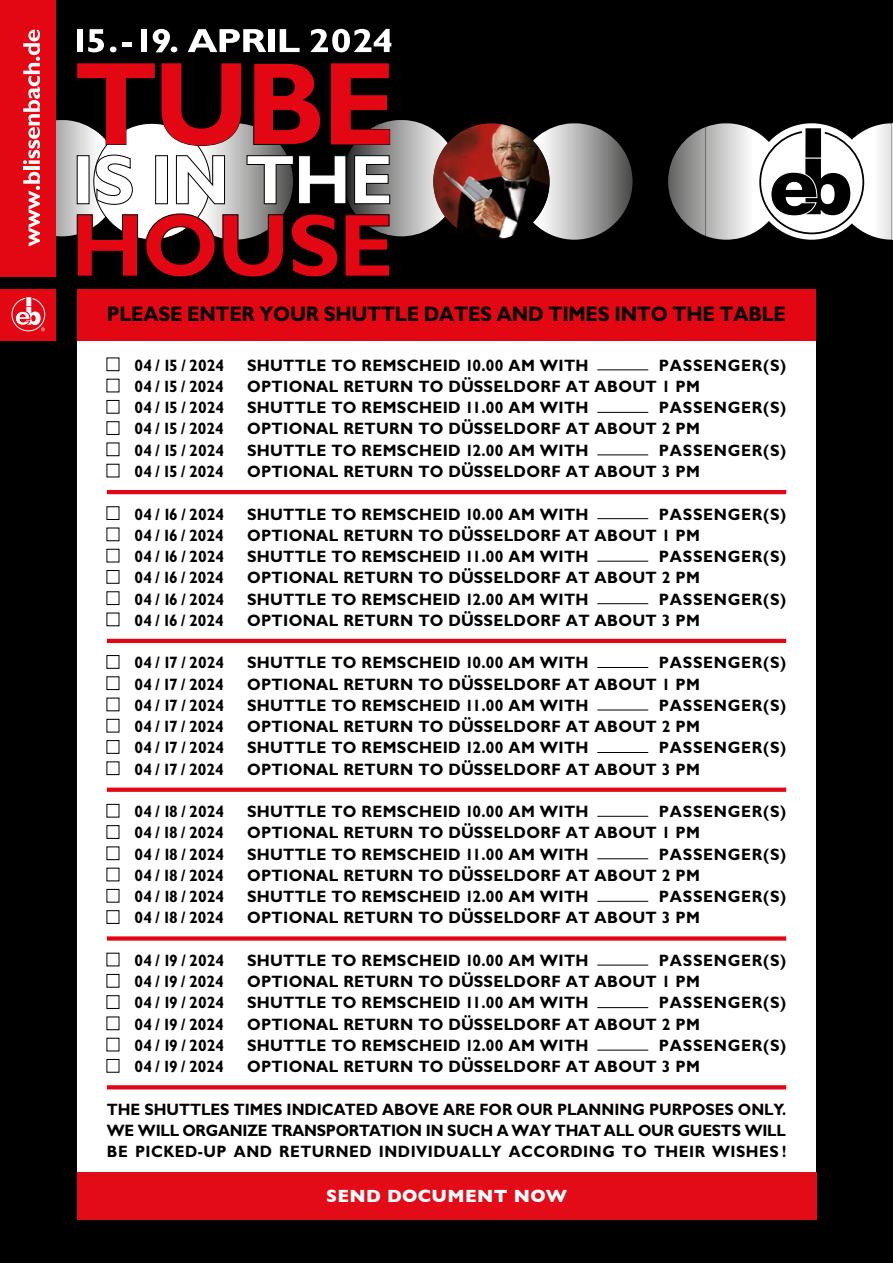
<style>
.page{position:relative;width:893px;height:1263px;background:#000}
.page>*{position:absolute;margin:0;border:0;box-sizing:border-box;transform-origin:0 0}
.t1{font:700 21px "Gill Sans";letter-spacing:-.01em;color:#000;scale:.93 1}
.t2{font:700 18px "Gill Sans";letter-spacing:.02em;color:#fff}
.t3{font:700 16.5px "Gill Sans";letter-spacing:.02em;color:#000;scale:.95 1}
.t4{font:700 16.5px "Gill Sans";letter-spacing:.045em;color:#000;scale:.95 1}
.t5{font:700 16.5px/21.3px "Gill Sans";letter-spacing:.02em;color:#000;text-align:justify;scale:.93 1}
</style>
<div class="page">
<svg style="left:534px;top:136px;width:4px;height:91px"></svg>
<svg style="left:538px;top:123px;width:95px;height:117px"></svg>
<img style="left:433px;top:123px;width:117px;height:117px;border-radius:58px">
<div style="left:854px;top:123px;width:20px;height:117px;background:#fff"></div>
<svg style="left:873px;top:123px;width:19px;height:117px;background:#e7e7e7"></svg>
<hr style="left:892px;top:123px;width:1px;height:117px;background:#dfdfdf">
<svg style="left:668px;top:123px;width:197px;height:117px"></svg>
<div style="left:0;top:0;width:56px;height:276px;background:#e30613"></div>
<div style="left:0;top:289px;width:56px;height:51px;background:#e30613"></div>
<svg style="left:11px;top:297px;width:35px;height:35px"></svg>
<svg style="left:4px;top:29px;width:446px;height:248px"></svg>
<div style="left:77px;top:332px;width:739px;height:850px;background:#fff"></div>
<div style="left:106px;top:357px;width:13px;height:14px;border:1px solid #000"></div>
<div style="left:106px;top:421px;width:13px;height:14px;border:1px solid #000"></div>
<div style="left:106px;top:442px;width:13px;height:14px;border:1px solid #000"></div>
<div style="left:106px;top:506px;width:13px;height:14px;border:1px solid #000"></div>
<div style="left:106px;top:549px;width:13px;height:13px;border:1px solid #000"></div>
<div style="left:106px;top:570px;width:13px;height:14px;border:1px solid #000"></div>
<div style="left:106px;top:655px;width:13px;height:14px;border:1px solid #000"></div>
<div style="left:106px;top:719px;width:13px;height:13px;border:1px solid #000"></div>
<div style="left:106px;top:740px;width:13px;height:14px;border:1px solid #000"></div>
<div style="left:106px;top:825px;width:13px;height:14px;border:1px solid #000"></div>
<div style="left:106px;top:910px;width:13px;height:14px;border:1px solid #000"></div>
<div style="left:106px;top:995px;width:13px;height:14px;border:1px solid #000"></div>
<div style="left:106px;top:1016px;width:13px;height:14px;border:1px solid #000"></div>
<div style="left:106px;top:1059px;width:13px;height:14px;border:1px solid #000"></div>
<div style="left:77px;top:289px;width:739px;height:51px;background:#e30613"></div>
<hr style="left:107px;top:490px;width:679px;height:4px;background:#e30613">
<hr style="left:597px;top:369px;width:51px;height:1px;background:#000">
<hr style="left:597px;top:412px;width:51px;height:1px;background:#000">
<hr style="left:597px;top:454px;width:51px;height:1px;background:#000">
<hr style="left:597px;top:518px;width:51px;height:1px;background:#000">
<hr style="left:597px;top:561px;width:51px;height:1px;background:#000">
<hr style="left:597px;top:603px;width:51px;height:1px;background:#000">
<hr style="left:597px;top:667px;width:51px;height:1px;background:#000">
<hr style="left:597px;top:709px;width:51px;height:1px;background:#000">
<hr style="left:597px;top:752px;width:51px;height:1px;background:#000">
<hr style="left:597px;top:816px;width:51px;height:1px;background:#000">
<hr style="left:597px;top:858px;width:51px;height:1px;background:#000">
<hr style="left:597px;top:901px;width:51px;height:1px;background:#000">
<hr style="left:597px;top:965px;width:51px;height:1px;background:#000">
<hr style="left:597px;top:1007px;width:51px;height:1px;background:#000">
<hr style="left:597px;top:1050px;width:51px;height:1px;background:#000">
<hr style="left:107px;top:639px;width:679px;height:4px;background:#e30613">
<div style="left:107px;top:787px;width:679px;height:5px;background:#e30613"></div>
<div style="left:107px;top:936px;width:679px;height:5px;background:#e30613"></div>
<svg style="left:107px;top:1085px;width:679px;height:4px;background:#e4131f"></svg>
<div style="left:77px;top:1172px;width:740px;height:48px;background:#e30b17"></div>
<p class="t1" style="left:107px;top:301px;width:732px">PLEASE ENTER YOUR SHUTTLE DATES AND TIMES INTO THE TABLE</p>
<p class="t3" style="left:134px;top:355px;width:96px">04 / 15 / 2024</p>
<p class="t3" style="left:247px;top:355px;width:361px">SHUTTLE TO REMSCHEID 10.00 AM WITH</p>
<p class="t4" style="left:659px;top:355px;width:136px">PASSENGER(S)</p>
<p class="t3" style="left:134px;top:376px;width:95px">04 / 15 / 2024</p>
<p class="t3" style="left:247px;top:376px;width:478px">OPTIONAL RETURN TO DÜSSELDORF AT ABOUT 1 PM</p>
<p class="t3" style="left:134px;top:398px;width:96px">04 / 15 / 2024</p>
<p class="t3" style="left:247px;top:398px;width:361px">SHUTTLE TO REMSCHEID 11.00 AM WITH</p>
<p class="t4" style="left:659px;top:398px;width:136px">PASSENGER(S)</p>
<p class="t3" style="left:134px;top:419px;width:95px">04 / 15 / 2024</p>
<p class="t3" style="left:247px;top:419px;width:478px">OPTIONAL RETURN TO DÜSSELDORF AT ABOUT 2 PM</p>
<p class="t3" style="left:134px;top:440px;width:96px">04 / 15 / 2024</p>
<p class="t3" style="left:247px;top:440px;width:361px">SHUTTLE TO REMSCHEID 12.00 AM WITH</p>
<p class="t4" style="left:659px;top:440px;width:136px">PASSENGER(S)</p>
<p class="t3" style="left:134px;top:461px;width:95px">04 / 15 / 2024</p>
<p class="t3" style="left:247px;top:461px;width:478px">OPTIONAL RETURN TO DÜSSELDORF AT ABOUT 3 PM</p>
<p class="t3" style="left:134px;top:504px;width:96px">04 / 16 / 2024</p>
<p class="t3" style="left:247px;top:504px;width:361px">SHUTTLE TO REMSCHEID 10.00 AM WITH</p>
<p class="t4" style="left:659px;top:504px;width:136px">PASSENGER(S)</p>
<p class="t3" style="left:134px;top:525px;width:95px">04 / 16 / 2024</p>
<p class="t3" style="left:247px;top:525px;width:478px">OPTIONAL RETURN TO DÜSSELDORF AT ABOUT 1 PM</p>
<p class="t3" style="left:134px;top:546px;width:96px">04 / 16 / 2024</p>
<p class="t3" style="left:247px;top:546px;width:361px">SHUTTLE TO REMSCHEID 11.00 AM WITH</p>
<p class="t4" style="left:659px;top:546px;width:136px">PASSENGER(S)</p>
<p class="t3" style="left:134px;top:568px;width:95px">04 / 16 / 2024</p>
<p class="t3" style="left:247px;top:568px;width:478px">OPTIONAL RETURN TO DÜSSELDORF AT ABOUT 2 PM</p>
<p class="t3" style="left:134px;top:589px;width:96px">04 / 16 / 2024</p>
<p class="t3" style="left:247px;top:589px;width:361px">SHUTTLE TO REMSCHEID 12.00 AM WITH</p>
<p class="t4" style="left:659px;top:589px;width:136px">PASSENGER(S)</p>
<p class="t3" style="left:134px;top:610px;width:95px">04 / 16 / 2024</p>
<p class="t3" style="left:247px;top:610px;width:478px">OPTIONAL RETURN TO DÜSSELDORF AT ABOUT 3 PM</p>
<p class="t3" style="left:134px;top:653px;width:96px">04 / 17 / 2024</p>
<p class="t3" style="left:247px;top:653px;width:361px">SHUTTLE TO REMSCHEID 10.00 AM WITH</p>
<p class="t4" style="left:659px;top:653px;width:136px">PASSENGER(S)</p>
<p class="t3" style="left:134px;top:674px;width:95px">04 / 17 / 2024</p>
<p class="t3" style="left:247px;top:674px;width:478px">OPTIONAL RETURN TO DÜSSELDORF AT ABOUT 1 PM</p>
<p class="t3" style="left:134px;top:695px;width:96px">04 / 17 / 2024</p>
<p class="t3" style="left:247px;top:695px;width:361px">SHUTTLE TO REMSCHEID 11.00 AM WITH</p>
<p class="t4" style="left:659px;top:695px;width:136px">PASSENGER(S)</p>
<p class="t3" style="left:134px;top:717px;width:95px">04 / 17 / 2024</p>
<p class="t3" style="left:247px;top:717px;width:478px">OPTIONAL RETURN TO DÜSSELDORF AT ABOUT 2 PM</p>
<p class="t3" style="left:134px;top:738px;width:96px">04 / 17 / 2024</p>
<p class="t3" style="left:247px;top:738px;width:361px">SHUTTLE TO REMSCHEID 12.00 AM WITH</p>
<p class="t4" style="left:659px;top:738px;width:136px">PASSENGER(S)</p>
<p class="t3" style="left:134px;top:759px;width:95px">04 / 17 / 2024</p>
<p class="t3" style="left:247px;top:759px;width:478px">OPTIONAL RETURN TO DÜSSELDORF AT ABOUT 3 PM</p>
<p class="t3" style="left:134px;top:802px;width:96px">04 / 18 / 2024</p>
<p class="t3" style="left:247px;top:802px;width:361px">SHUTTLE TO REMSCHEID 10.00 AM WITH</p>
<p class="t4" style="left:659px;top:802px;width:136px">PASSENGER(S)</p>
<p class="t3" style="left:134px;top:823px;width:95px">04 / 18 / 2024</p>
<p class="t3" style="left:247px;top:823px;width:478px">OPTIONAL RETURN TO DÜSSELDORF AT ABOUT 1 PM</p>
<p class="t3" style="left:134px;top:844px;width:96px">04 / 18 / 2024</p>
<p class="t3" style="left:247px;top:844px;width:361px">SHUTTLE TO REMSCHEID 11.00 AM WITH</p>
<p class="t4" style="left:659px;top:844px;width:136px">PASSENGER(S)</p>
<p class="t3" style="left:134px;top:865px;width:95px">04 / 18 / 2024</p>
<p class="t3" style="left:247px;top:865px;width:478px">OPTIONAL RETURN TO DÜSSELDORF AT ABOUT 2 PM</p>
<p class="t3" style="left:134px;top:887px;width:96px">04 / 18 / 2024</p>
<p class="t3" style="left:247px;top:887px;width:361px">SHUTTLE TO REMSCHEID 12.00 AM WITH</p>
<p class="t4" style="left:659px;top:887px;width:136px">PASSENGER(S)</p>
<p class="t3" style="left:134px;top:908px;width:95px">04 / 18 / 2024</p>
<p class="t3" style="left:247px;top:908px;width:478px">OPTIONAL RETURN TO DÜSSELDORF AT ABOUT 3 PM</p>
<p class="t3" style="left:134px;top:950px;width:96px">04 / 19 / 2024</p>
<p class="t3" style="left:247px;top:950px;width:361px">SHUTTLE TO REMSCHEID 10.00 AM WITH</p>
<p class="t4" style="left:659px;top:950px;width:136px">PASSENGER(S)</p>
<p class="t3" style="left:134px;top:972px;width:95px">04 / 19 / 2024</p>
<p class="t3" style="left:247px;top:972px;width:478px">OPTIONAL RETURN TO DÜSSELDORF AT ABOUT 1 PM</p>
<p class="t3" style="left:134px;top:993px;width:96px">04 / 19 / 2024</p>
<p class="t3" style="left:247px;top:993px;width:361px">SHUTTLE TO REMSCHEID 11.00 AM WITH</p>
<p class="t4" style="left:659px;top:993px;width:136px">PASSENGER(S)</p>
<p class="t3" style="left:134px;top:1014px;width:95px">04 / 19 / 2024</p>
<p class="t3" style="left:247px;top:1014px;width:478px">OPTIONAL RETURN TO DÜSSELDORF AT ABOUT 2 PM</p>
<p class="t3" style="left:134px;top:1035px;width:96px">04 / 19 / 2024</p>
<p class="t3" style="left:247px;top:1035px;width:361px">SHUTTLE TO REMSCHEID 12.00 AM WITH</p>
<p class="t4" style="left:659px;top:1035px;width:136px">PASSENGER(S)</p>
<p class="t3" style="left:134px;top:1057px;width:95px">04 / 19 / 2024</p>
<p class="t3" style="left:247px;top:1057px;width:478px">OPTIONAL RETURN TO DÜSSELDORF AT ABOUT 3 PM</p>
<p class="t5" style="left:107px;top:1099px;width:732px">THE SHUTTLES TIMES INDICATED ABOVE ARE FOR OUR PLANNING PURPOSES ONLY.<br>WE WILL ORGANIZE TRANSPORTATION IN SUCH A WAY THAT ALL OUR GUESTS WILL BE PICKED-UP AND RETURNED INDIVIDUALLY ACCORDING TO THEIR WISHES !</p>
<p class="t2" style="left:326px;top:1182px;width:243px">SEND DOCUMENT NOW</p>
</div>
